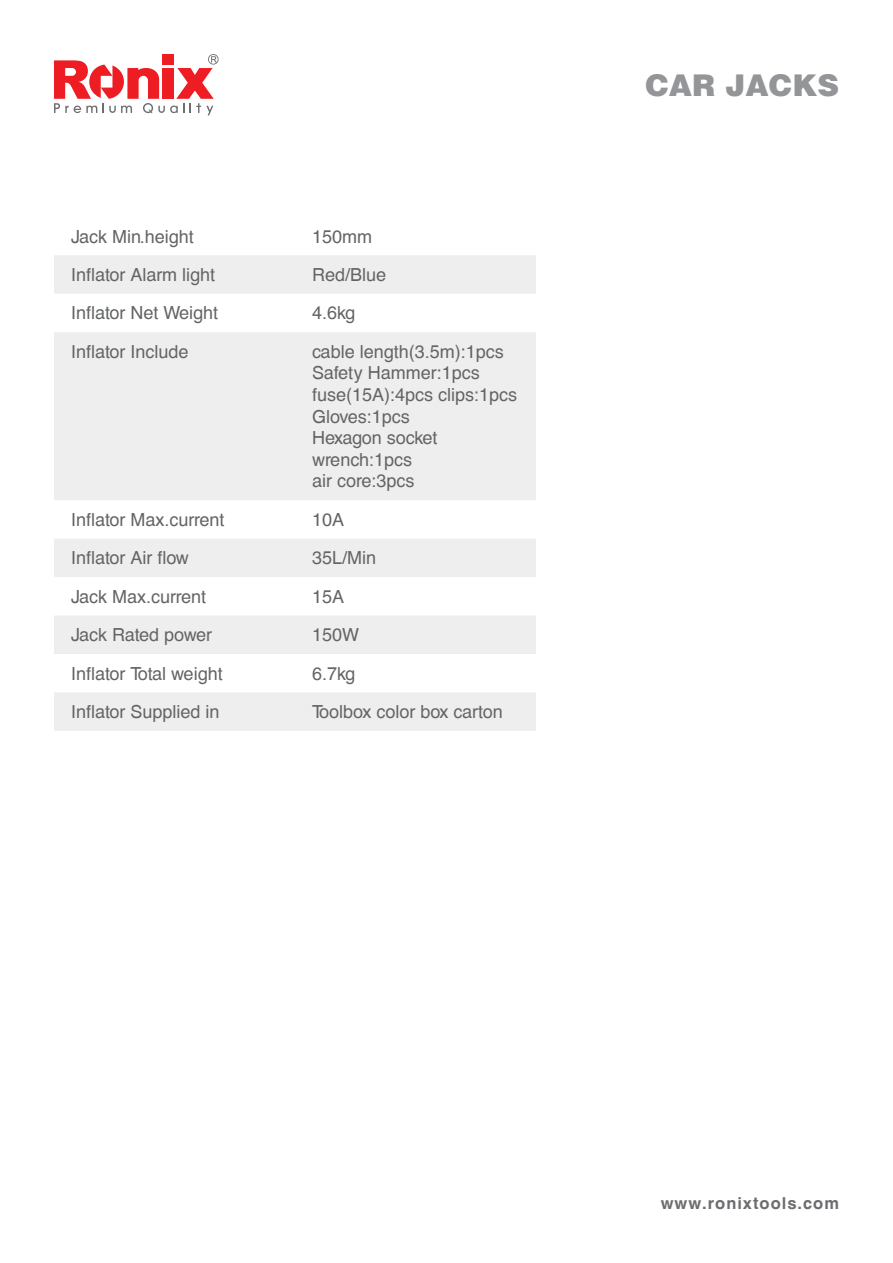
<style>
.page{position:relative;width:893px;height:1263px;background:#fff}
.page>*{position:absolute;margin:0;border:0;box-sizing:border-box;transform-origin:0 0}
.t1{font:900 30px "Helvetica LT";color:#939598}
.t2{font:18px/21.6px "Helvetica CE";color:#626465}
.t3{font:700 16.5px "Helvetica CE";letter-spacing:.06em;color:#6c6d70}
</style>
<div class="page">
<svg style="left:54px;top:54px;width:165px;height:61px"></svg>
<div style="left:163px;top:54px;width:11px;height:11px;background:#ee1d23"></div>
<svg style="left:54px;top:255px;width:482px;height:476px;fill:#eeeeef"></svg>
<p class="t2" style="left:71px;top:226px;width:124px">Jack Min.height</p>
<p class="t2" style="left:312px;top:226px;width:62px">150mm</p>
<p class="t2" style="left:71px;top:264px;width:146px">Inflator Alarm light</p>
<p class="t2" style="left:312px;top:264px;width:76px">Red/Blue</p>
<p class="t2" style="left:71px;top:302px;width:149px">Inflator Net Weight</p>
<p class="t2" style="left:312px;top:302px;width:45px">4.6kg</p>
<p class="t2" style="left:71px;top:341px;width:119px">Inflator Include</p>
<p class="t2" style="left:312px;top:341px;width:207px">cable length(3.5m):1pcs<br>Safety Hammer:1pcs fuse(15A):4pcs clips:1pcs<br>Gloves:1pcs<br>Hexagon socket wrench:1pcs<br>air core:3pcs</p>
<p class="t2" style="left:71px;top:509px;width:155px">Inflator Max.current</p>
<p class="t2" style="left:312px;top:509px;width:34px">10A</p>
<p class="t2" style="left:71px;top:547px;width:119px">Inflator Air flow</p>
<p class="t2" style="left:312px;top:547px;width:66px">35L/Min</p>
<p class="t2" style="left:71px;top:586px;width:137px">Jack Max.current</p>
<p class="t2" style="left:312px;top:586px;width:34px">15A</p>
<p class="t2" style="left:71px;top:624px;width:143px">Jack Rated power</p>
<p class="t2" style="left:312px;top:624px;width:49px">150W</p>
<p class="t2" style="left:71px;top:663px;width:153px">Inflator Total weight</p>
<p class="t2" style="left:312px;top:663px;width:45px">6.7kg</p>
<p class="t2" style="left:71px;top:701px;width:150px">Inflator Supplied in</p>
<p class="t2" style="left:312px;top:701px;width:192px">Toolbox color box carton</p>
<h1 class="t1" style="left:646px;top:65px;width:195px">CAR JACKS</h1>
<p class="t3" style="left:661px;top:1193px;width:180px">www.ronixtools.com</p>
</div>
